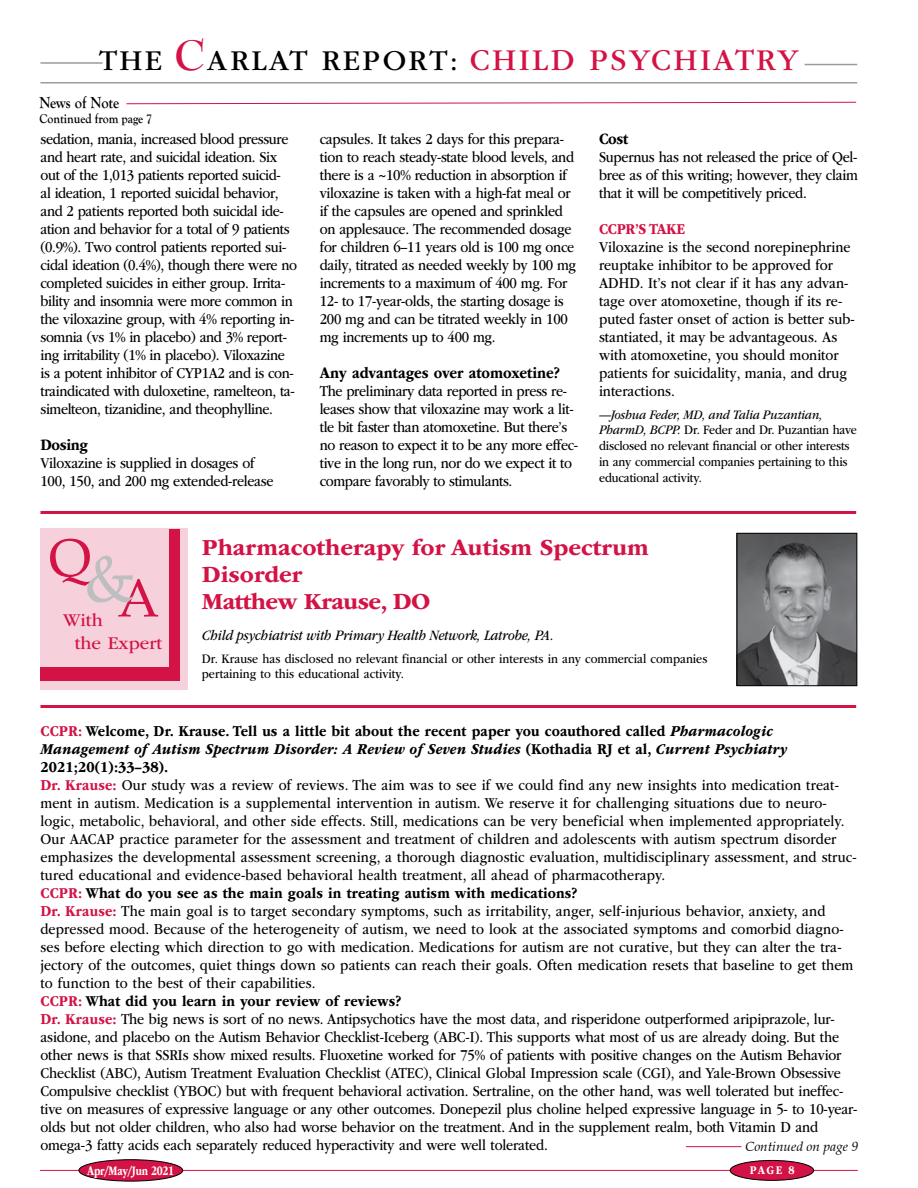
<style>
.page{position:relative;width:918px;height:1188px;background:#fff}
.page>*{position:absolute;margin:0;border:0;box-sizing:border-box;transform-origin:0 0}
.t1{font:65.55px "Book Antiqua";color:#bcbec0}
.t2{font:53.85px "Book Antiqua";color:#d31245}
.t3{font:30px "ITC Garamond Std";letter-spacing:.075em;color:#000}
.t4{font:700 24px/27px "ITC Garamond Std";color:#d31245}
.t5{font:18.75px "ITC Garamond Std";color:#d31245}
.t6{font:700 16.5px "ITC Garamond Std";color:#000;scale:.88 1}
.t7{font:700 16.5px "Goudy Old Style T";letter-spacing:-.01em;color:#000;scale:.88 1}
.t8{font:15.75px/18px "ITC Garamond Std";letter-spacing:.01em;color:#000;scale:.88 1}
.t9{font:15.75px/18px "ITC Garamond Std";letter-spacing:-.01em;color:#000;scale:.88 1}
.t10{font:700 15.75px "ITC Garamond Std";letter-spacing:-.02em;color:#d31245;scale:.88 1}
.t11{font:italic 15px "ITC Garamond Std";letter-spacing:-.01em;color:#000;scale:.88 1}
.t12{font:13.5px/15.8px "ITC Garamond Std";letter-spacing:-.01em;color:#000;scale:.88 1}
.t13{font:700 13.5px "Goudy Old Style T";color:#000;scale:.88 1}
.t14{font:italic 13.5px "Book Antiqua";color:#000}
.t15{font:700 13.5px "ITC Garamond Std";letter-spacing:-.025em;color:#fff;scale:.75 1}
.t16{font:700 12.15px "ITC Garamond Std";color:#fff;scale:.85 1}
.s1{font-family:"Bernhard Modern Std";font-weight:700;font-size:46.5px;color:#d31245}
.s2{font-size:31.5px;color:#d31245}
.s3{font-style:italic}
.s4{font-weight:700;color:#d31245}
.s5{font-weight:700}
.s6{font-weight:700;font-style:italic}
</style>
<div class="page">
<hr style="left:805px;top:64px;width:52px;height:1px;background:#000">
<hr style="left:40px;top:62px;width:63px;height:2px;background:#000">
<hr style="left:40px;top:82px;width:817px;height:2px;background:#000">
<hr style="left:40px;top:1170px;width:818px;height:1px;background:#d31245">
<div style="left:730px;top:1160px;width:84px;height:20px;background:#d31245;border-radius:50%"></div>
<div style="left:730px;top:1160px;width:84px;height:21px;border:1px solid #000;border-radius:50%"></div>
<div style="left:79px;top:1160px;width:104px;height:21px;background:#d31245;border-radius:50%"></div>
<div style="left:79px;top:1159px;width:104px;height:23px;border:1px solid #000;border-radius:50%"></div>
<div style="left:40px;top:529px;width:148px;height:161px;background:#f6d0da"></div>
<div style="left:40px;top:529px;width:140px;height:152px;background:#d31245"></div>
<div style="left:40px;top:529px;width:129px;height:137px;background:#f6d0da"></div>
<hr style="left:40px;top:705px;width:816px;height:3px;background:#d31245">
<img style="left:739px;top:535px;width:116px;height:149px">
<div style="left:737px;top:533px;width:120px;height:153px;border:1px solid #000"></div>
<hr style="left:686px;top:1146px;width:56px;height:1px;background:#d31245">
<hr style="left:40px;top:511px;width:816px;height:3px;background:#d31245">
<svg style="left:126px;top:102px;width:731px;height:3px"></svg>
<h3 class="t3" style="left:99px;top:44px;width:701px">THE <span class="s1">C</span>ARLAT REPORT: <span class="s2">CHILD PSYCHIATRY</span></h3>
<p class="t7" style="left:39px;top:93px;width:92px">News of Note</p>
<p class="t13" style="left:39px;top:111px;width:130px">Continued from page 7</p>
<p class="t9" style="left:40px;top:130px;width:293px">sedation, mania, increased blood pressure and heart rate, and suicidal ideation. Six out of the 1,013 patients reported suicid-<br>al ideation, 1 reported suicidal behavior, and 2 patients reported both suicidal ide&shy;ation and behavior for a total of 9 patients (0.9%). Two control patients reported sui&shy;cidal ideation (0.4%), though there were no completed suicides in either group. Irrita&shy;bility and insomnia were more common in the viloxazine group, with 4% reporting in&shy;somnia (vs 1% in placebo) and 3% report&shy;ing irritability (1% in placebo). Viloxazine is a potent inhibitor of CYP1A2 and is con&shy;traindicated with duloxetine, ramelteon, ta&shy;simelteon, tizanidine, and theophylline.</p>
<p class="t6" style="left:40px;top:435px;width:56px">Dosing</p>
<p class="t9" style="left:40px;top:454px;width:266px">Viloxazine is supplied in dosages of<br>100, 150, and 200 mg extended-release</p>
<p class="t9" style="left:320px;top:130px;width:293px">capsules. It takes 2 days for this prepara&shy;tion to reach steady-state blood levels, and there is a ~10% reduction in absorption if viloxazine is taken with a high-fat meal or if the capsules are opened and sprinkled on applesauce. The recommended dosage for children 6–11 years old is 100 mg once daily, titrated as needed weekly by 100 mg increments to a maximum of 400 mg. For 12- to 17-year-olds, the starting dosage is 200 mg and can be titrated weekly in 100 mg increments up to 400 mg.</p>
<p class="t6" style="left:320px;top:363px;width:274px">Any advantages over atomoxetine?</p>
<p class="t9" style="left:320px;top:382px;width:295px">The preliminary data reported in press re&shy;leases show that viloxazine may work a lit&shy;tle bit faster than atomoxetine. But there’s no reason to expect it to be any more effec&shy;tive in the long run, nor do we expect it to compare favorably to stimulants.</p>
<p class="t6" style="left:599px;top:129px;width:35px">Cost</p>
<p class="t9" style="left:599px;top:148px;width:296px;text-align:justify">Supernus has not released the price of Qel&shy;bree as of this writing; however, they claim that it will be competitively priced.</p>
<p class="t10" style="left:599px;top:220px;width:100px">CCPR’S TAKE</p>
<p class="t9" style="left:599px;top:238px;width:292px">Viloxazine is the second norepinephrine reuptake inhibitor to be approved for ADHD. It’s not clear if it has any advan&shy;tage over atomoxetine, though if its re&shy;puted faster onset of action is better sub&shy;stantiated, it may be advantageous. As with atomoxetine, you should monitor patients for suicidality, mania, and drug interactions.</p>
<p class="t12" style="left:599px;top:407px;width:295px"><span class="s3">—Joshua Feder, MD, and Talia Puzantian, PharmD, BCPP.</span> Dr. Feder and Dr. Puzantian have disclosed no relevant financial or other interests in any commercial companies pertaining to this educational activity.</p>
<h2 class="t2" style="left:49px;top:525px;width:44px">Q</h2>
<p class="t5" style="left:63px;top:610px;width:41px">With</p>
<h1 class="t1" style="left:84px;top:539px;width:52px">&amp;</h1>
<h2 class="t2" style="left:117px;top:565px;width:43px">A</h2>
<p class="t5" style="left:75px;top:633px;width:89px">the Expert</p>
<h3 class="t4" style="left:202px;top:534px;width:448px">Pharmacotherapy for Autism Spectrum<br>Disorder<br>Matthew Krause, DO</h3>
<p class="t11" style="left:202px;top:627px;width:401px">Child psychiatrist with Primary Health Network, Latrobe, PA.</p>
<p class="t12" style="left:202px;top:651px;width:576px">Dr. Krause has disclosed no relevant financial or other interests in any commercial companies pertaining to this educational activity.</p>
<p class="t8" style="left:40px;top:723px;width:930px"><span class="s4">CCPR:</span> <span class="s5">Welcome, Dr. Krause. Tell us a little bit about the recent paper you coauthored called</span> <span class="s6">Pharmacologic Management of Autism Spectrum Disorder: A Review of Seven Studies</span> <span class="s5">(Kothadia RJ et al,</span> <span class="s6">Current Psychiatry </span><span class="s5">2021;20(1):33–38).<br></span><span class="s4">Dr. Krause:</span> Our study was a review of reviews. The aim was to see if we could find any new insights into medication treat&shy;ment in autism. Medication is a supplemental intervention in autism. We reserve it for challenging situations due to neuro&shy;logic, metabolic, behavioral, and other side effects. Still, medications can be very beneficial when implemented appropriately.<br>Our AACAP practice parameter for the assessment and treatment of children and adolescents with autism spectrum disorder emphasizes the developmental assessment screening, a thorough diagnostic evaluation, multidisciplinary assessment, and struc&shy;tured educational and evidence-based behavioral health treatment, all ahead of pharmacotherapy.<br><span class="s4">CCPR:</span> <span class="s5">What do you see as the main goals in treating autism with medications?<br></span><span class="s4">Dr. Krause:</span> The main goal is to target secondary symptoms, such as irritability, anger, self-injurious behavior, anxiety, and depressed mood. Because of the heterogeneity of autism, we need to look at the associated symptoms and comorbid diagno&shy;ses before electing which direction to go with medication. Medications for autism are not curative, but they can alter the tra&shy;jectory of the outcomes, quiet things down so patients can reach their goals. Often medication resets that baseline to get them to function to the best of their capabilities.<br><span class="s4">CCPR:</span> <span class="s5">What did you learn in your review of reviews?<br></span><span class="s4">Dr. Krause:</span> The big news is sort of no news. Antipsychotics have the most data, and risperidone outperformed aripiprazole, lur&shy;asidone, and placebo on the Autism Behavior Checklist-Iceberg (ABC-I). This supports what most of us are already doing. But the other news is that SSRIs show mixed results. Fluoxetine worked for 75% of patients with positive changes on the Autism Behavior Checklist (ABC), Autism Treatment Evaluation Checklist (ATEC), Clinical Global Impression scale (CGI), and Yale-Brown Obsessive Compulsive checklist (YBOC) but with frequent behavioral activation. Sertraline, on the other hand, was well tolerated but ineffec&shy;tive on measures of expressive language or any other outcomes. Donepezil plus choline helped expressive language in 5- to 10-year&shy;olds but not older children, who also had worse behavior on the treatment. And in the supplement realm, both Vitamin D and omega-3 fatty acids each separately reduced hyperactivity and were well tolerated.</p>
<p class="t14" style="left:745px;top:1138px;width:114px">Continued on page 9</p>
<p class="t15" style="left:87px;top:1163px;width:118px">Apr/May/Jun 2021</p>
<p class="t16" style="left:750px;top:1163px;width:54px">PAGE 8</p>
</div>
